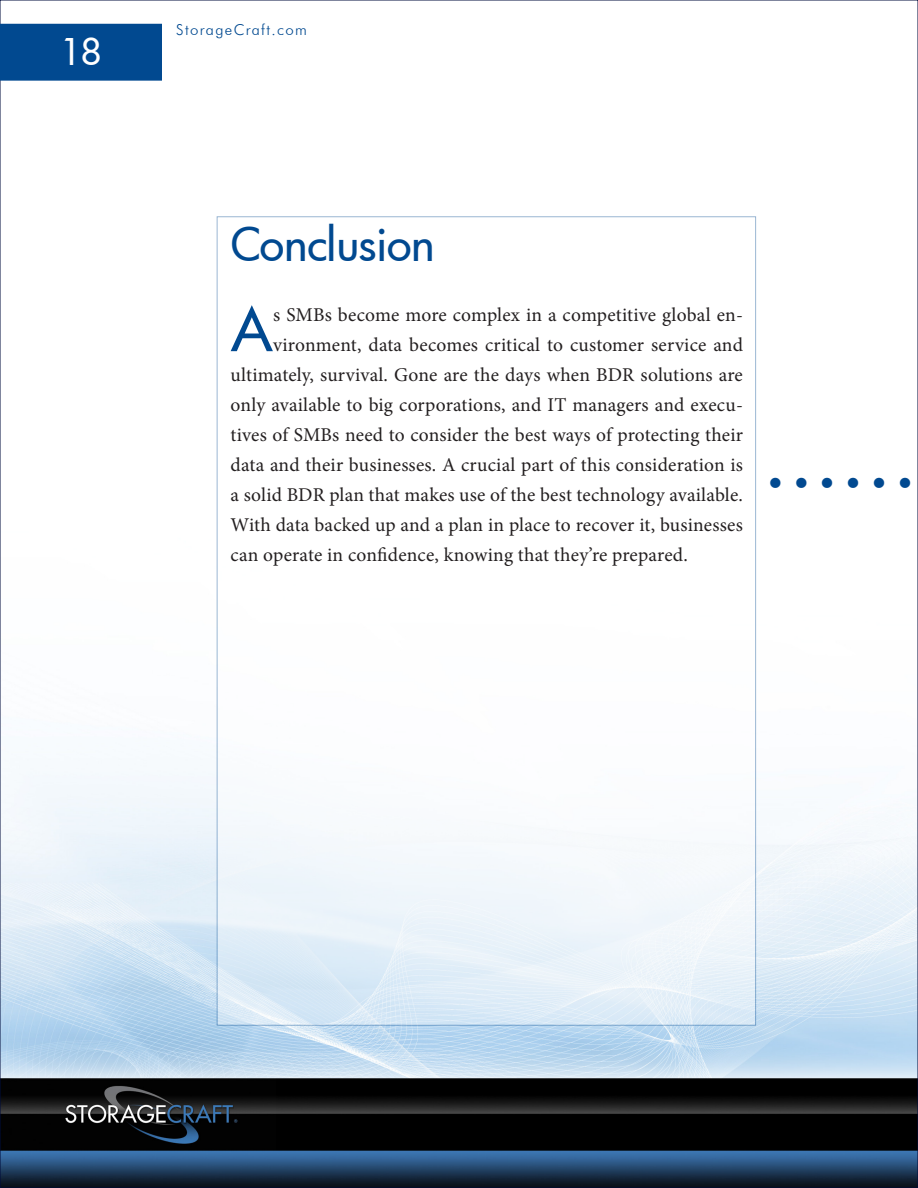
<style>
.page{position:relative;width:918px;height:1188px;background:#fff}
.page>*{position:absolute;margin:0;border:0;box-sizing:border-box;transform-origin:0 0}
.Body_first_2{font:500 59.25px "Futura";color:#014990}
.Head_1{font:500 45px "Futura";letter-spacing:-.005em;color:#014990}
.t1{font:500 36px "Futura";color:#fff}
.t2{font:27px "Futura";color:#014990}
.Body_first_2-2{font:19.5px "Minion Pro";letter-spacing:.01em;color:#231f20}
.t3{font:300 15px "Futura BT";letter-spacing:.09em;color:#014990}
</style>
<div class="page">
<img style="left:2px;top:23px;width:914px;height:1163px">
<svg style="left:217px;top:216px;width:539px;height:810px"></svg>
<div style="left:1px;top:25px;width:160px;height:55px;background:#014990"></div>
<div style="left:0;top:24px;width:162px;height:57px;border:2px solid #014990"></div>
<h3 class="t1" style="left:60px;top:28px;width:43px">18</h3>
<p class="t3" style="left:176px;top:21px;width:132px">StorageCraft.com</p>
<p class="Head_1" style="left:231px;top:214px;width:206px">Conclusion</p>
<p class="Body_first_2" style="left:231px;top:289px;width:43px">A</p>
<p class="Body_first_2-2" style="left:273px;top:302px;width:471px">s SMBs become more complex in a competitive global en-</p>
<p class="Body_first_2-2" style="left:273px;top:332px;width:471px">vironment, data becomes critical to customer service and</p>
<p class="Body_first_2-2" style="left:231px;top:362px;width:514px">ultimately, survival. Gone are the days when BDR solutions are</p>
<p class="Body_first_2-2" style="left:231px;top:392px;width:514px">only available to big corporations, and IT managers and execu-</p>
<p class="Body_first_2-2" style="left:231px;top:422px;width:514px">tives of SMBs need to consider the best ways of protecting their</p>
<p class="Body_first_2-2" style="left:231px;top:452px;width:514px">data and their businesses. A crucial part of this consideration is</p>
<p class="Body_first_2-2" style="left:231px;top:482px;width:514px">a solid BDR plan that makes use of the best technology available.</p>
<p class="Body_first_2-2" style="left:231px;top:512px;width:514px">With data backed up and a plan in place to recover it, businesses</p>
<p class="Body_first_2-2" style="left:231px;top:542px;width:459px">can operate in confidence, knowing that they’re prepared.</p>
<h3 class="t2" style="left:767px;top:464px;width:147px">• • • • • •</h3>
</div>
